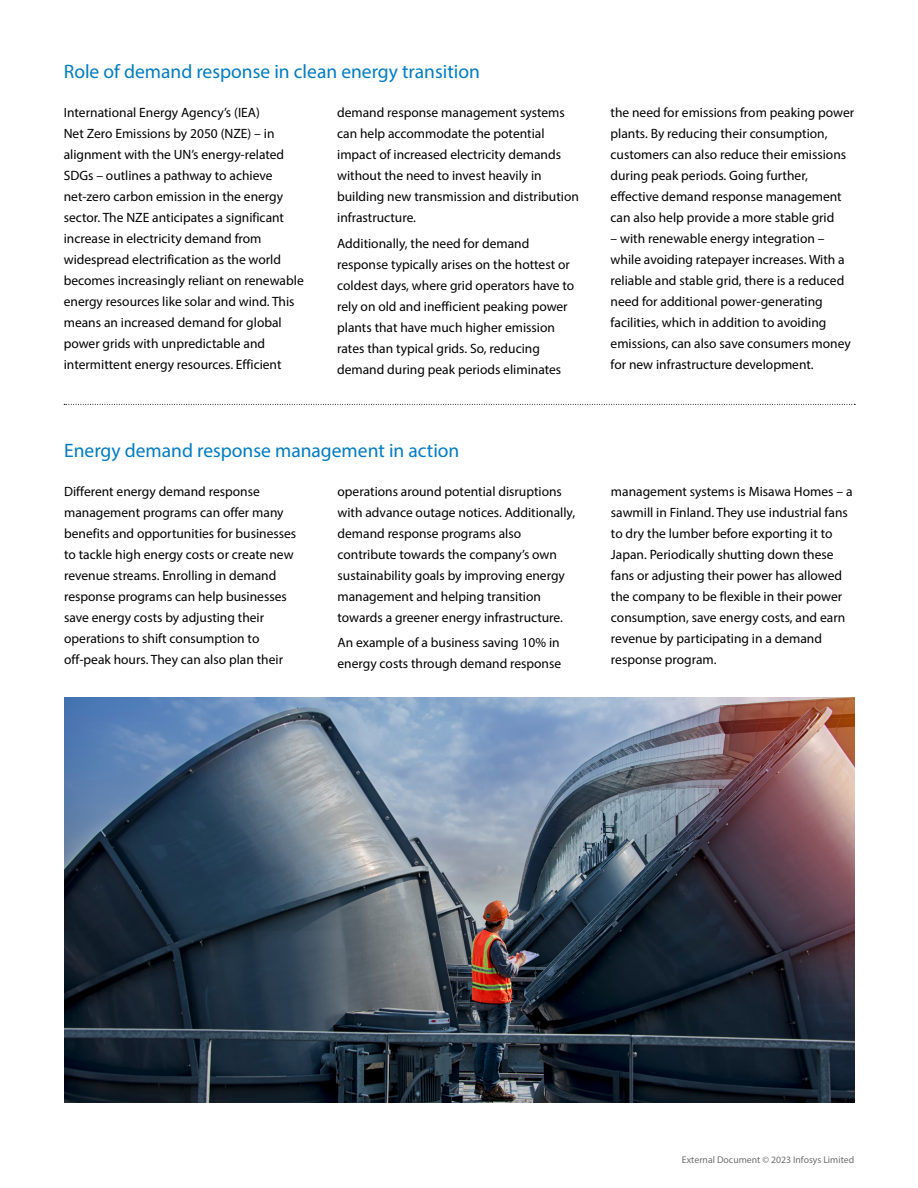
<style>
.page{position:relative;width:918px;height:1188px;background:#fff}
.page>*{position:absolute;margin:0;border:0;box-sizing:border-box;transform-origin:0 0}
.t1{font:19.5px "Myriad Pro";color:#007cc3}
.t2{font:13.5px/21px "Myriad Pro";color:#000}
.t3{font:9.75px "Myriad Pro";color:#6d6e71}
</style>
<div class="page">
<svg style="left:64px;top:404px;width:791px;height:1px"></svg>
<img style="left:65px;top:698px;width:789px;height:405px">
<h1 class="t1" style="left:64px;top:60px;width:418px">Role of demand response in clean energy transition</h1>
<p class="t2" style="left:64px;top:102px;width:242px">International Energy Agency’s (IEA)<br>Net Zero Emissions by 2050 (NZE) – in alignment with the UN’s energy-related SDGs – outlines a pathway to achieve net-zero carbon emission in the energy sector. The NZE anticipates a significant increase in electricity demand from widespread electrification as the world becomes increasingly reliant on renewable energy resources like solar and wind. This means an increased demand for global power grids with unpredictable and intermittent energy resources. Efficient</p>
<p class="t2" style="left:337px;top:102px;width:243px">demand response management systems can help accommodate the potential impact of increased electricity demands without the need to invest heavily in building new transmission and distribution infrastructure.</p>
<p class="t2" style="left:337px;top:232px;width:239px">Additionally, the need for demand response typically arises on the hottest or coldest days, where grid operators have to rely on old and inefficient peaking power plants that have much higher emission rates than typical grids. So, reducing demand during peak periods eliminates</p>
<h1 class="t1" style="left:64px;top:438px;width:397px">Energy demand response management in action</h1>
<p class="t2" style="left:64px;top:480px;width:234px">Different energy demand response management programs can offer many benefits and opportunities for businesses to tackle high energy costs or create new revenue streams. Enrolling in demand response programs can help businesses save energy costs by adjusting their operations to shift consumption to off-peak hours. They can also plan their</p>
<p class="t2" style="left:338px;top:480px;width:239px">operations around potential disruptions with advance outage notices. Additionally, demand response programs also contribute towards the company’s own sustainability goals by improving energy management and helping transition towards a greener energy infrastructure.</p>
<p class="t2" style="left:338px;top:632px;width:225px">An example of a business saving 10% in energy costs through demand response</p>
<p class="t2" style="left:611px;top:102px;width:245px">the need for emissions from peaking power plants. By reducing their consumption, customers can also reduce their emissions during peak periods. Going further, effective demand response management can also help provide a more stable grid</p>
<p class="t2" style="left:611px;top:228px;width:242px">– with renewable energy integration – while avoiding ratepayer increases. With a reliable and stable grid, there is a reduced need for additional power-generating facilities, which in addition to avoiding emissions, can also save consumers money for new infrastructure development.</p>
<p class="t2" style="left:611px;top:480px;width:243px">management systems is Misawa Homes – a sawmill in Finland. They use industrial fans to dry the lumber before exporting it to Japan. Periodically shutting down these fans or adjusting their power has allowed the company to be flexible in their power consumption, save energy costs, and earn revenue by participating in a demand response program.</p>
<p class="t3" style="left:682px;top:1154px;width:174px">External Document © 2023 Infosys Limited</p>
</div>
